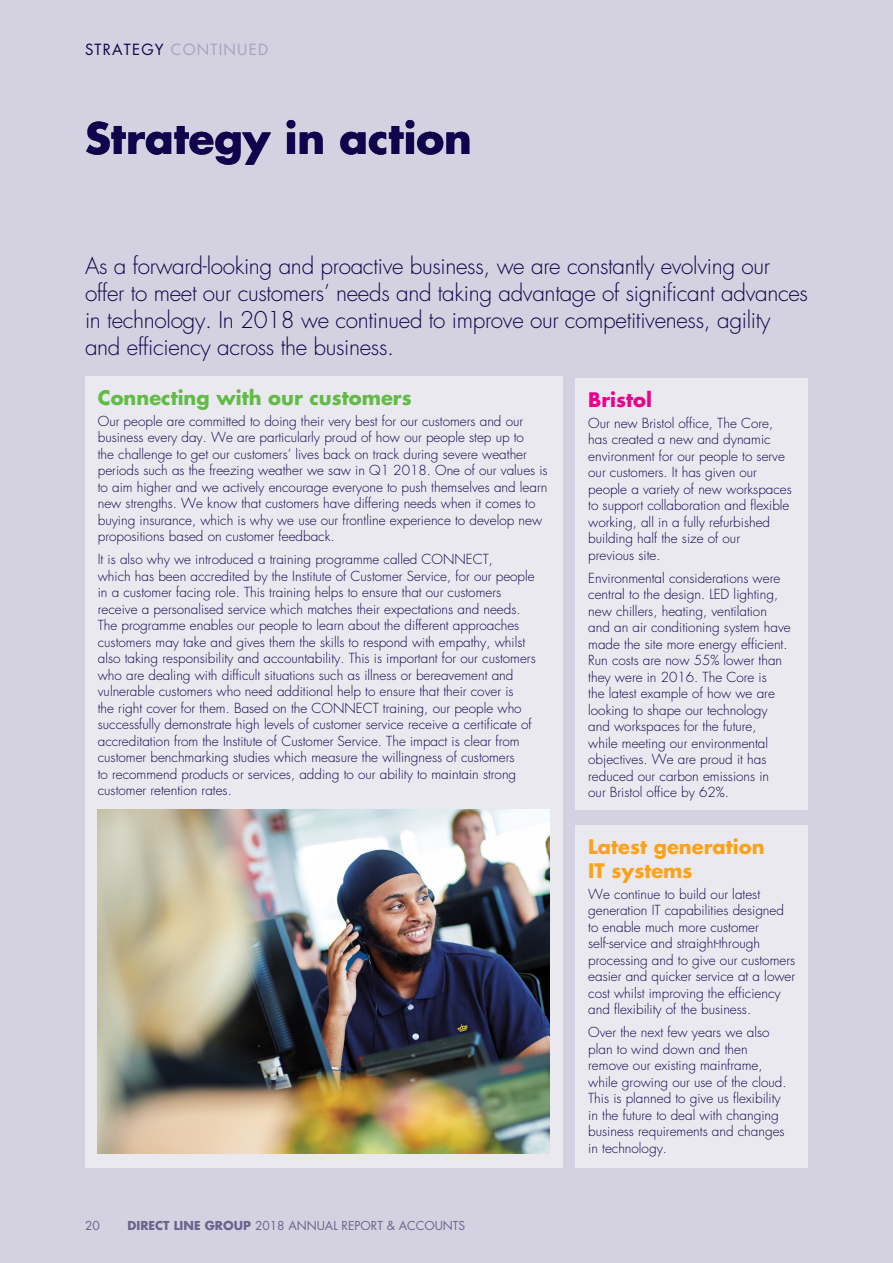
<style>
.page{position:relative;width:893px;height:1263px;background:#d4d2e0}
.page>*{position:absolute;margin:0;border:0;box-sizing:border-box;transform-origin:0 0}
.t1{font:700 42px "Futura Std";color:#11034c}
.t2{font:300 22.5px/27px "Futura Std";letter-spacing:-.015em;color:#11034c}
.t3{font:700 19.5px "Futura Std";color:#62bb46}
.t4{font:700 19.5px/24px "Futura Std";color:#faa21b}
.t5{font:700 19.5px "Futura Std";color:#ec008c}
.t6{font:15px "Futura Std";letter-spacing:.08em;color:#a6a2be}
.t7{font:300 13.5px/16.5px "Futura Std";color:#11034c}
.t8{font:12px "Futura Std";color:#6a648f}
.s1{color:#11034c}
.s2{font-weight:700}
</style>
<div class="page">
<div style="left:575px;top:825px;width:233px;height:342px;background:#eae9f0"></div>
<div style="left:85px;top:376px;width:478px;height:791px;background:#eae9f0"></div>
<div style="left:575px;top:378px;width:233px;height:432px;background:#eae9f0"></div>
<img style="left:98px;top:810px;width:452px;height:343px">
<p class="t6" style="left:85px;top:40px;width:185px"><span class="s1">STRATEGY</span> CONTINUED</p>
<h1 class="t1" style="left:85px;top:110px;width:388px">Strategy in action</h1>
<p class="t2" style="left:85px;top:253px;width:724px">As a forward-looking and proactive business, we are constantly evolving our offer to meet our customers’ needs and taking advantage of significant advances in technology. In 2018 we continued to improve our competitiveness, agility and efficiency across the business.</p>
<h3 class="t3" style="left:98px;top:385px;width:315px">Connecting with our customers</h3>
<p class="t7" style="left:98px;top:413px;width:451px">Our people are committed to doing their very best for our customers and our business every day. We are particularly proud of how our people step up to<br>the challenge to get our customers’ lives back on track during severe weather periods such as the freezing weather we saw in Q1 2018. One of our values is to aim higher and we actively encourage everyone to push themselves and learn new strengths. We know that customers have differing needs when it comes to buying insurance, which is why we use our frontline experience to develop new propositions based on customer feedback.</p>
<p class="t7" style="left:98px;top:551px;width:439px">It is also why we introduced a training programme called CONNECT,<br>which has been accredited by the Institute of Customer Service, for our people in a customer facing role. This training helps to ensure that our customers receive a personalised service which matches their expectations and needs.<br>The programme enables our people to learn about the different approaches customers may take and gives them the skills to respond with empathy, whilst also taking responsibility and accountability. This is important for our customers who are dealing with difficult situations such as illness or bereavement and vulnerable customers who need additional help to ensure that their cover is<br>the right cover for them. Based on the CONNECT training, our people who successfully demonstrate high levels of customer service receive a certificate of accreditation from the Institute of Customer Service. The impact is clear from customer benchmarking studies which measure the willingness of customers<br>to recommend products or services, adding to our ability to maintain strong customer retention rates.</p>
<h3 class="t5" style="left:588px;top:387px;width:65px">Bristol</h3>
<p class="t7" style="left:588px;top:415px;width:205px">Our new Bristol office, The Core, has created a new and dynamic environment for our people to serve our customers. It has given our people a variety of new workspaces to support collaboration and flexible working, all in a fully refurbished building half the size of our<br>previous site.</p>
<p class="t7" style="left:588px;top:570px;width:204px">Environmental considerations were central to the design. LED lighting, new chillers, heating, ventilation and an air conditioning system have made the site more energy efficient.<br>Run costs are now 55% lower than they were in 2016. The Core is<br>the latest example of how we are looking to shape our technology and workspaces for the future,<br>while meeting our environmental objectives. We are proud it has reduced our carbon emissions in<br>our Bristol office by 62%.</p>
<p class="t8" style="left:85px;top:1217px;width:16px">20</p>
<p class="t8" style="left:128px;top:1217px;width:339px"><span class="s2">DIRECT LINE GROUP</span> 2018 ANNUAL REPORT &amp; ACCOUNTS</p>
<h3 class="t4" style="left:588px;top:834px;width:178px">Latest generation<br>IT systems</h3>
<p class="t7" style="left:588px;top:886px;width:208px">We continue to build our latest generation IT capabilities designed to enable much more customer self-service and straight-through processing and to give our customers easier and quicker service at a lower cost whilst improving the efficiency and flexibility of the business.</p>
<p class="t7" style="left:588px;top:1024px;width:200px">Over the next few years we also plan to wind down and then remove our existing mainframe, while growing our use of the cloud.<br>This is planned to give us flexibility in the future to deal with changing business requirements and changes in technology.</p>
</div>
